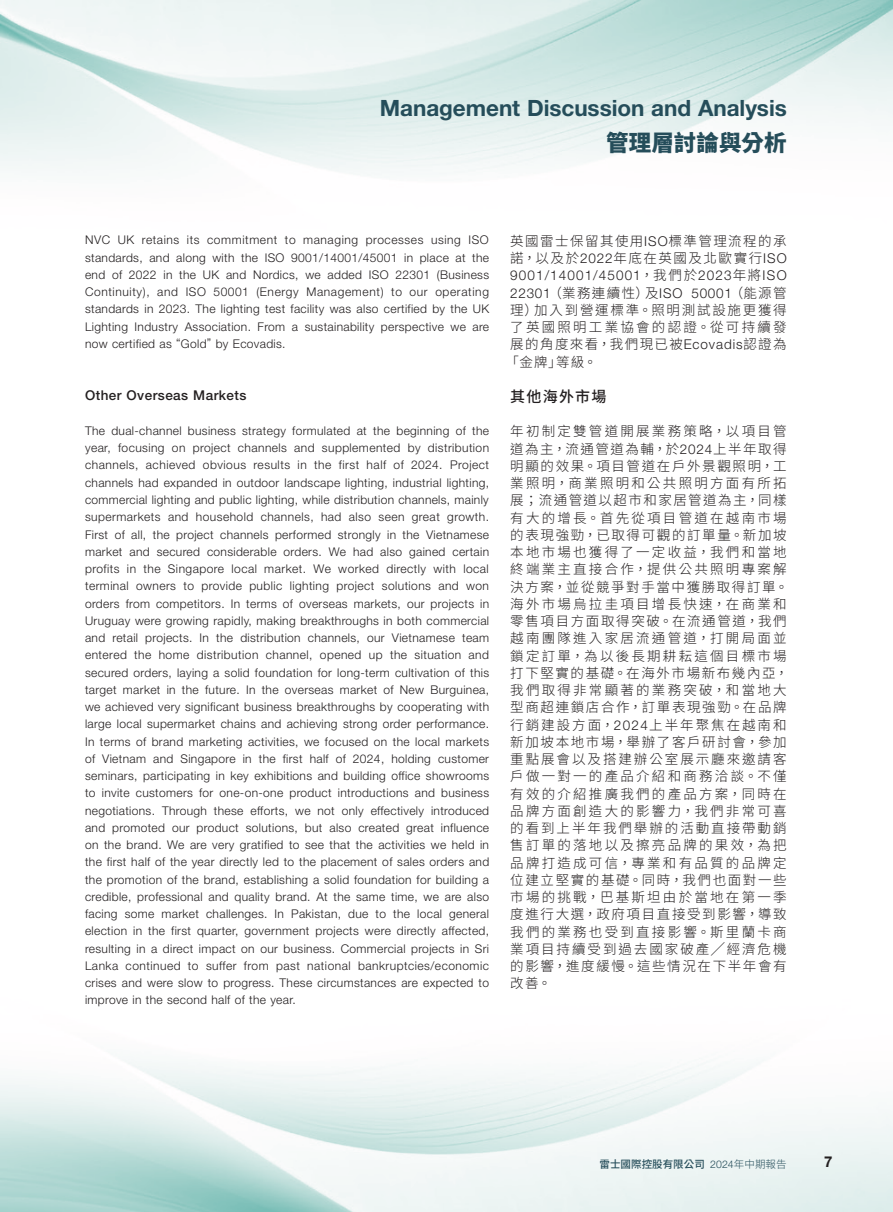
<style>
.page{position:relative;width:893px;height:1212px;background:#fff}
.page>*{position:absolute;margin:0;border:0;box-sizing:border-box;transform-origin:0 0}
.t1{font:700 22.5px "Helvetica Neue LT Std";color:#254d5a}
.t2{font:800 22.5px "Source Han Sans TC";letter-spacing:.005em;color:#254d5a}
.C_Heading_2{font:500 15px "Source Han Sans TC";letter-spacing:.085em;color:#231f20}
.t3{font:700 15px "Helvetica Neue LT Std";color:#231f20}
.C_Body_Text{font:300 13.5px/17.2px "Source Han Sans TC";letter-spacing:.165em;color:#231f20}
.C_Body_Text-2{font:300 13.5px "Helvetica Neue LT Std";letter-spacing:.08em;color:#231f20}
.C_Body_Text-3{font:300 13.5px "Source Han Sans TC";letter-spacing:.145em;color:#231f20}
.C_Body_Text-4{font:300 13.5px "Helvetica Neue LT Std";letter-spacing:.055em;color:#231f20}
.C_Body_Text-5{font:300 13.5px "Source Han Sans TC";letter-spacing:.105em;color:#231f20}
.C_Body_Text-6{font:300 13.5px "Source Han Sans TC";letter-spacing:.115em;color:#231f20}
.C_Body_Text-7{font:300 13.5px "Source Han Sans TC";letter-spacing:.11em;color:#231f20}
.Heading_2{font:500 13.5px "Helvetica Neue LT Std";letter-spacing:.035em;color:#231f20}
.Body_Text{font:300 12px/17.2px "Helvetica Neue LT Std";letter-spacing:.03em;color:#231f20;text-align:justify}
.t4{font:500 10.5px "Source Han Sans TC";letter-spacing:.005em;color:#254d5a}
.s1{font-family:"Helvetica Neue LT Std"}
.s2{font-family:"Source Han Sans TC"}
.s3{font-family:"Helvetica Neue LT Std";font-weight:300}
.s4{font-weight:300}
</style>
<div class="page">
<img style="left:0;top:0;width:893px;height:1212px">
<h1 class="t1" style="left:380px;top:94px;width:408px">Management Discussion and Analysis</h1>
<h1 class="t2" style="left:606px;top:130px;width:182px">管理層討論與分析</h1>
<p class="Body_Text" style="left:85px;top:231px;width:406px">NVC UK retains its commitment to managing processes using ISO standards, and along with the ISO 9001/14001/45001 in place at the end of 2022 in the UK and Nordics, we added ISO 22301 (Business Continuity), and ISO 50001 (Energy Management) to our operating standards in 2023. The lighting test facility was also certified by the UK Lighting Industry Association. From a sustainability perspective we are now certified as “Gold” by Ecovadis.</p>
<p class="Heading_2" style="left:85px;top:388px;width:163px">Other Overseas Markets</p>
<p class="Body_Text" style="left:85px;top:422px;width:406px">The dual-channel business strategy formulated at the beginning of the year, focusing on project channels and supplemented by distribution channels, achieved obvious results in the first half of 2024. Project channels had expanded in outdoor landscape lighting, industrial lighting, commercial lighting and public lighting, while distribution channels, mainly supermarkets and household channels, had also seen great growth.<br>First of all, the project channels performed strongly in the Vietnamese market and secured considerable orders. We had also gained certain profits in the Singapore local market. We worked directly with local terminal owners to provide public lighting project solutions and won orders from competitors. In terms of overseas markets, our projects in Uruguay were growing rapidly, making breakthroughs in both commercial and retail projects. In the distribution channels, our Vietnamese team entered the home distribution channel, opened up the situation and secured orders, laying a solid foundation for long-term cultivation of this target market in the future. In the overseas market of New Burguinea, we achieved very significant business breakthroughs by cooperating with large local supermarket chains and achieving strong order performance.<br>In terms of brand marketing activities, we focused on the local markets of Vietnam and Singapore in the first half of 2024, holding customer seminars, participating in key exhibitions and building office showrooms to invite customers for one-on-one product introductions and business negotiations. Through these efforts, we not only effectively introduced and promoted our product solutions, but also created great influence on the brand. We are very gratified to see that the activities we held in the first half of the year directly led to the placement of sales orders and the promotion of the brand, establishing a solid foundation for building a credible, professional and quality brand. At the same time, we are also facing some market challenges. In Pakistan, due to the local general election in the first quarter, government projects were directly affected, resulting in a direct impact on our business. Commercial projects in Sri Lanka continued to suffer from past national bankruptcies/economic crises and were slow to progress. These circumstances are expected to improve in the second half of the year.</p>
<p class="C_Body_Text-7" style="left:510px;top:233px;width:278px">英國雷士保留其使用<span class="s1">ISO</span>標準管理流程的承</p>
<p class="C_Body_Text-6" style="left:510px;top:250px;width:278px">諾，以及於<span class="s1">2022</span>年底在英國及北歐實行<span class="s1">ISO</span></p>
<p class="C_Body_Text-2" style="left:510px;top:267px;width:278px">9001/14001/45001<span class="s2">，我們於</span>2023<span class="s2">年將</span>ISO</p>
<p class="C_Body_Text-4" style="left:510px;top:284px;width:278px">22301<span class="s2">（業務連續性）及</span>ISO 50001<span class="s2">（能源管</span></p>
<p class="C_Body_Text-3" style="left:510px;top:302px;width:278px">理）加入到營運標準。照明測試設施更獲得</p>
<p class="C_Body_Text" style="left:510px;top:319px;width:278px">了英國照明工業協會的認證。從可持續發</p>
<p class="C_Body_Text-5" style="left:510px;top:337px;width:278px">展的角度來看，我們現已被<span class="s1">Ecovadis</span>認證為</p>
<p class="C_Body_Text-3" style="left:505px;top:354px;width:93px">「金牌」等級。</p>
<p class="C_Heading_2" style="left:510px;top:388px;width:98px">其他海外市場</p>
<p class="C_Body_Text" style="left:510px;top:423px;width:280px">年初制定雙管道開展業務策略，以項目管道為主，流通管道為輔，於<span class="s1">2024</span>上半年取得明顯的效果。項目管道在戶外景觀照明，工業照明，商業照明和公共照明方面有所拓展；流通管道以超市和家居管道為主，同樣有大的增長。首先從項目管道在越南市場的表現強勁，已取得可觀的訂單量。新加坡本地市場也獲得了一定收益，我們和當地終端業主直接合作，提供公共照明專案解決方案，並從競爭對手當中獲勝取得訂單。海外市場烏拉圭項目增長快速，在商業和零售項目方面取得突破。在流通管道，我們越南團隊進入家居流通管道，打開局面並鎖定訂單，為以後長期耕耘這個目標市場打下堅實的基礎。在海外市場新布幾內亞，我們取得非常顯著的業務突破，和當地大型商超連鎖店合作，訂單表現強勁。在品牌行銷建設方面，<span class="s1">2024</span>上半年聚焦在越南和新加坡本地市場，舉辦了客戶研討會，參加重點展會以及搭建辦公室展示廳來邀請客戶做一對一的產品介紹和商務洽談。不僅有效的介紹推廣我們的產品方案，同時在品牌方面創造大的影響力，我們非常可喜的看到上半年我們舉辦的活動直接帶動銷售訂單的落地以及擦亮品牌的果效，為把品牌打造成可信，專業和有品質的品牌定位建立堅實的基礎。同時，我們也面對一些市場的挑戰，巴基斯坦由於當地在第一季度進行大選，政府項目直接受到影響，導致我們的業務也受到直接影響。斯里蘭卡商業項目持續受到過去國家破產╱經濟危機的影響，進度緩慢。這些情況在下半年會有改善。</p>
<p class="t4" style="left:599px;top:1158px;width:189px">雷士國際控股有限公司 <span class="s3">2024</span><span class="s4">年中期報告</span></p>
<p class="t3" style="left:824px;top:1152px;width:10px">7</p>
</div>
